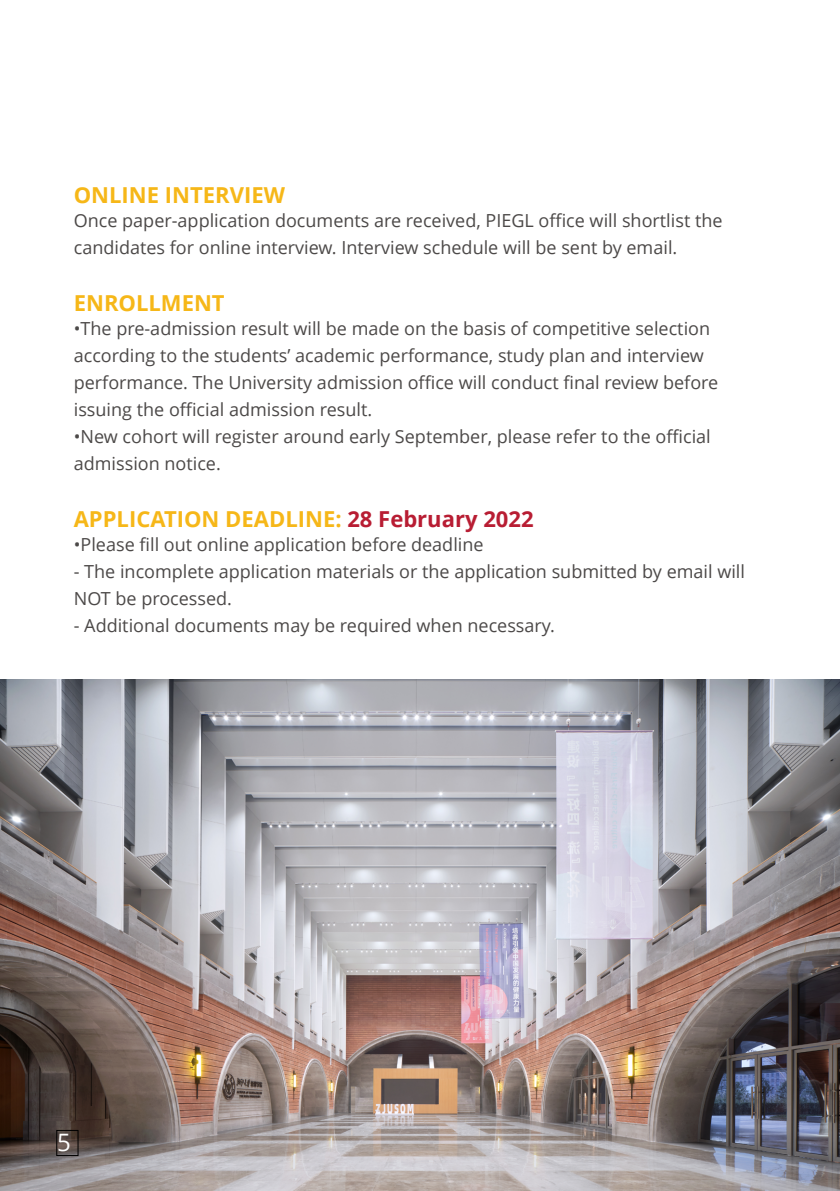
<style>
.page{position:relative;width:840px;height:1191px;background:#fff}
.page>*{position:absolute;margin:0;border:0;box-sizing:border-box;transform-origin:0 0}
.t1{font:24px "Open Sans";color:#fff}
.t2{font:700 22px "Open Sans";color:#f6b718}
.t3{font:18px/27px "Open Sans";color:#4c4948}
.s1{color:#b81d33}
</style>
<div class="page">
<img style="left:0;top:679px;width:839px;height:512px">
<div style="left:56px;top:1130px;width:22px;height:25px;border:1px solid #000"></div>
<p class="t2" style="left:74px;top:180px;width:212px">ONLINE INTERVIEW</p>
<p class="t3" style="left:74px;top:206px;width:650px">Once paper-application documents are received, PIEGL office will shortlist the candidates for online interview. Interview schedule will be sent by email.</p>
<p class="t2" style="left:74px;top:288px;width:152px">ENROLLMENT</p>
<p class="t3" style="left:74px;top:314px;width:645px">•The pre-admission result will be made on the basis of competitive selection according to the students’ academic performance, study plan and interview performance. The University admission office will conduct final review before issuing the official admission result.</p>
<p class="t3" style="left:74px;top:422px;width:638px">•New cohort will register around early September, please refer to the official admission notice.</p>
<p class="t2" style="left:74px;top:504px;width:461px">APPLICATION DEADLINE: <span class="s1">28 February 2022</span></p>
<p class="t3" style="left:74px;top:530px;width:411px">•Please fill out online application before deadline</p>
<p class="t3" style="left:74px;top:557px;width:672px">- The incomplete application materials or the application submitted by email will<br>NOT be processed.</p>
<p class="t3" style="left:74px;top:611px;width:482px">- Additional documents may be required when necessary.</p>
<h1 class="t1" style="left:57px;top:1126px;width:15px">5</h1>
</div>
